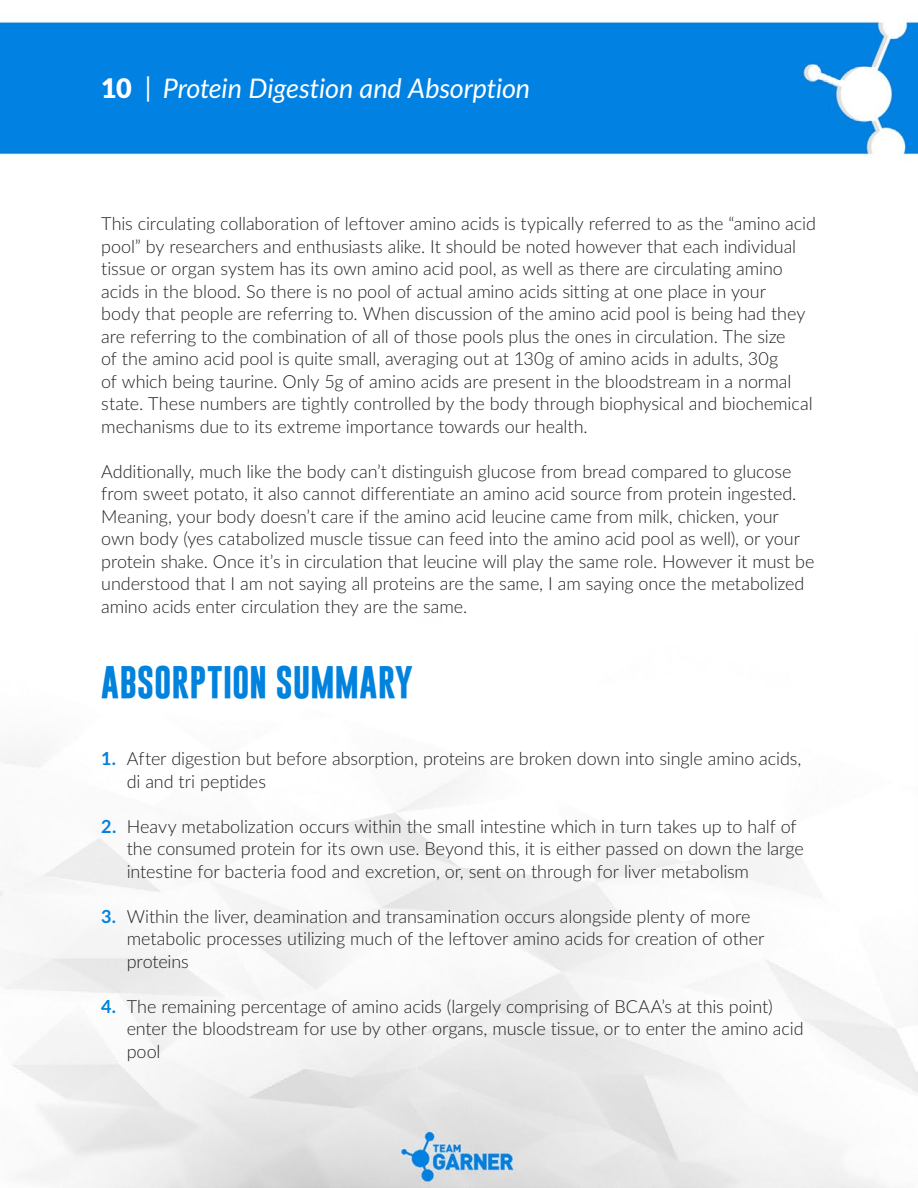
<style>
.page{position:relative;width:918px;height:1188px;background:#fff}
.page>*{position:absolute;margin:0;border:0;box-sizing:border-box;transform-origin:0 0}
.t1{font:700 33px "Gobold";letter-spacing:-.005em;color:#0082dd}
.t2{font:italic 27px "Lato";letter-spacing:-.005em;color:#fff}
.t3{font:300 18px/22.5px "Lato";letter-spacing:-.005em;color:#231f20}
.s1{font-weight:900;font-style:normal}
.s2{font-style:normal}
.s3{font-weight:700;color:#0082dd}
</style>
<div class="page">
<img style="left:0;top:20px;width:918px;height:1168px">
<h2 class="t2" style="left:101px;top:69px;width:431px"><span class="s1">10</span> <span class="s2">|</span> Protein Digestion and Absorption</h2>
<p class="t3" style="left:101px;top:212px;width:716px">This circulating collaboration of leftover amino acids is typically referred to as the “amino acid pool” by researchers and enthusiasts alike. It should be noted however that each individual tissue or organ system has its own amino acid pool, as well as there are circulating amino acids in the blood. So there is no pool of actual amino acids sitting at one place in your<br>body that people are referring to. When discussion of the amino acid pool is being had they are referring to the combination of all of those pools plus the ones in circulation. The size<br>of the amino acid pool is quite small, averaging out at 130g of amino acids in adults, 30g<br>of which being taurine. Only 5g of amino acids are present in the bloodstream in a normal state. These numbers are tightly controlled by the body through biophysical and biochemical mechanisms due to its extreme importance towards our health.</p>
<p class="t3" style="left:101px;top:460px;width:715px">Additionally, much like the body can’t distinguish glucose from bread compared to glucose from sweet potato, it also cannot differentiate an amino acid source from protein ingested.<br>Meaning, your body doesn’t care if the amino acid leucine came from milk, chicken, your own body (yes catabolized muscle tissue can feed into the amino acid pool as well), or your protein shake. Once it’s in circulation that leucine will play the same role. However it must be understood that I am not saying all proteins are the same, I am saying once the metabolized amino acids enter circulation they are the same.</p>
<h1 class="t1" style="left:101px;top:660px;width:313px">ABSORPTION SUMMARY</h1>
<p class="t3" style="left:127px;top:747px;width:676px;text-indent:-26px"><span class="s3">1.</span> After digestion but before absorption, proteins are broken down into single amino acids, di and tri peptides</p>
<p class="t3" style="left:127px;top:814px;width:679px;text-indent:-25px"><span class="s3">2.</span> Heavy metabolization occurs within the small intestine which in turn takes up to half of the consumed protein for its own use. Beyond this, it is either passed on down the large intestine for bacteria food and excretion, or, sent on through for liver metabolism</p>
<p class="t3" style="left:127px;top:904px;width:639px;text-indent:-26px"><span class="s3">3.</span> Within the liver, deamination and transamination occurs alongside plenty of more metabolic processes utilizing much of the leftover amino acids for creation of other proteins</p>
<p class="t3" style="left:127px;top:994px;width:678px;text-indent:-26px"><span class="s3">4.</span> The remaining percentage of amino acids (largely comprising of BCAA’s at this point) enter the bloodstream for use by other organs, muscle tissue, or to enter the amino acid pool</p>
</div>
